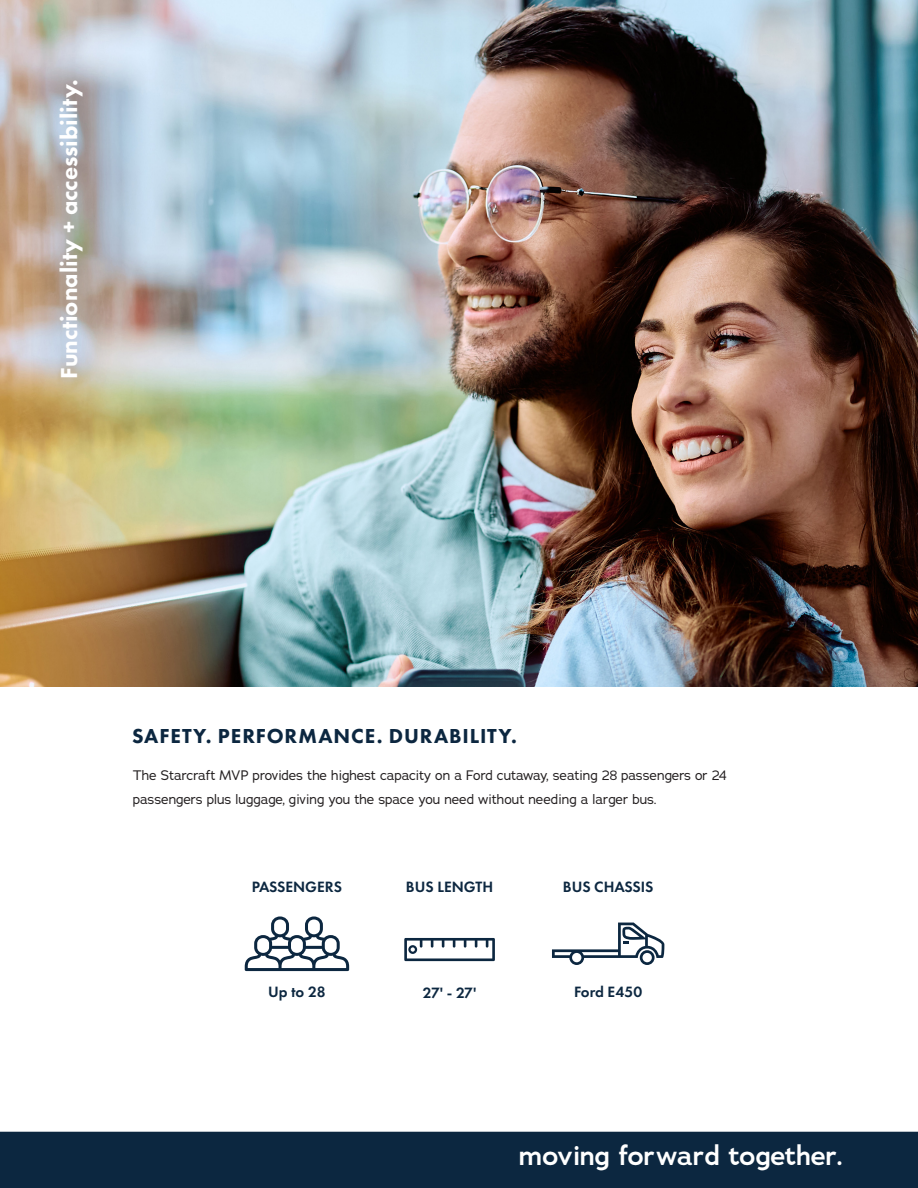
<style>
.page{position:relative;width:918px;height:1188px;background:#fff}
.page>*{position:absolute;margin:0;border:0;box-sizing:border-box;transform-origin:0 0}
.t1{font:600 27px "Adrianna";letter-spacing:-.01em;color:#fff;scale:1.05 1}
.t2{font:800 24px "Futura PT";color:#fff}
.t3{font:800 21px "Futura PT";letter-spacing:.045em;color:#0c2740}
.t4{font:600 15.45px "Futura PT";color:#0c2740}
.t5{font:13.5px/24px "Adrianna";color:#231f20}
</style>
<div class="page">
<img style="left:0;top:0;width:918px;height:686px">
<div style="left:24px;top:49px;width:91px;height:364px;background:#0c2740;opacity:.75"></div>
<svg style="left:552px;top:923px;width:112px;height:42px"></svg>
<svg style="left:404px;top:938px;width:91px;height:23px"></svg>
<svg style="left:245px;top:916px;width:104px;height:55px"></svg>
<div style="left:0;top:1132px;width:918px;height:56px;background:#0c2740"></div>
<p class="t2" style="left:54px;top:379px;width:301px;rotate:-90deg">Functionality + accessibility.</p>
<p class="t3" style="left:132px;top:723px;width:386px">SAFETY. PERFORMANCE. DURABILITY.</p>
<p class="t5" style="left:133px;top:763px;width:596px">The Starcraft MVP provides the highest capacity on a Ford cutaway, seating 28 passengers or 24 passengers plus luggage, giving you the space you need without needing a larger bus.</p>
<p class="t4" style="left:252px;top:877px;width:92px">PASSENGERS</p>
<p class="t4" style="left:268px;top:982px;width:59px">Up to 28</p>
<p class="t4" style="left:406px;top:877px;width:89px">BUS LENGTH</p>
<p class="t4" style="left:563px;top:877px;width:92px">BUS CHASSIS</p>
<p class="t4" style="left:423px;top:983px;width:55px">27' - 27'</p>
<p class="t4" style="left:574px;top:982px;width:70px">Ford E450</p>
<p class="t1" style="left:519px;top:1138px;width:310px">moving forward together.</p>
</div>
